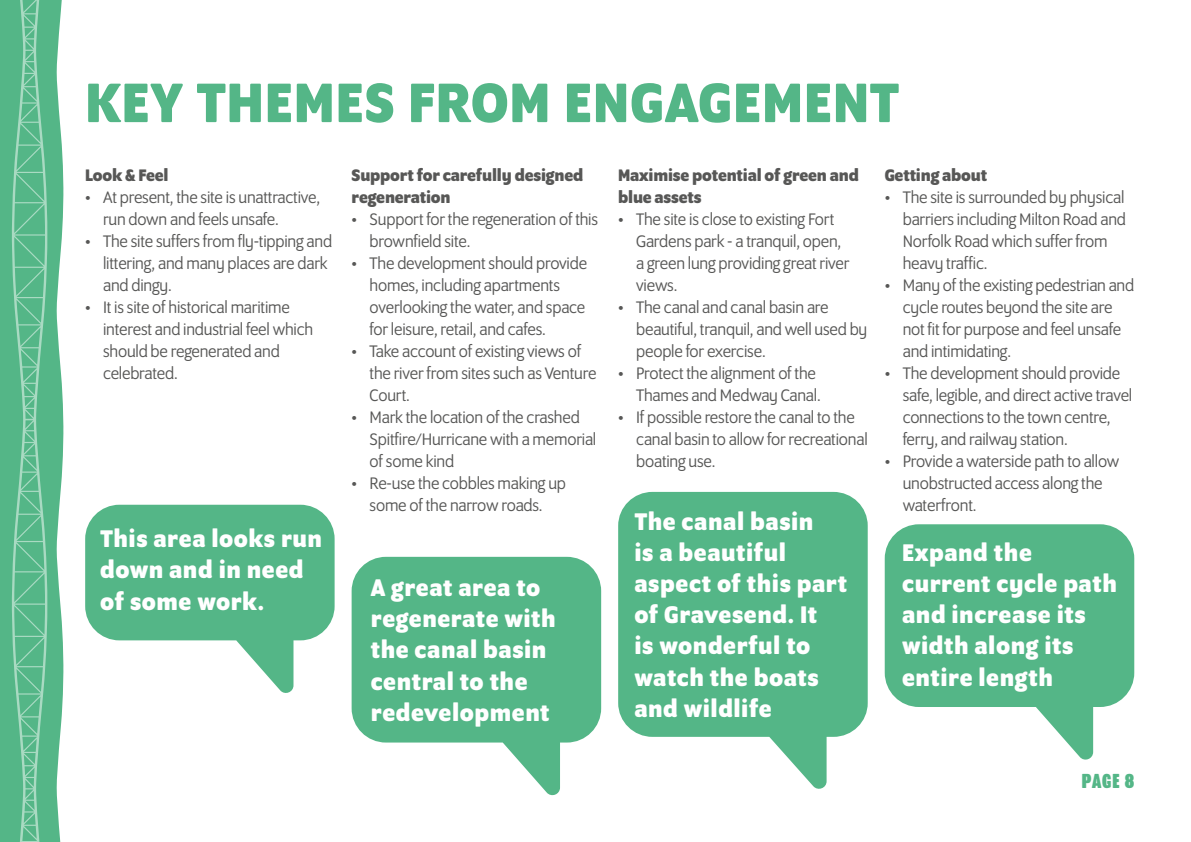
<style>
.page{position:relative;width:1191px;height:842px;background:#fff}
.page>*{position:absolute;margin:0;border:0;box-sizing:border-box;transform-origin:0 0}
.t1{font:700 60px "Program OT";letter-spacing:.015em;color:#54b687}
.t2{font:700 26px/31.2px "Program OT";letter-spacing:.02em;color:#fff}
.t3{font:900 22px "Program Nar OT";color:#54b687}
.t4{font:18px/22px "Program OT";letter-spacing:-.01em;color:#575756}
.t5{font:700 18px/22px "Program OT";letter-spacing:-.01em;color:#575756}
</style>
<div class="page">
<svg style="left:0;top:0;width:64px;height:842px;fill:#54b687"></svg>
<svg style="left:12px;top:0;width:35px;height:842px"></svg>
<svg style="left:884px;top:524px;width:250px;height:236px;fill:#54b687"></svg>
<svg style="left:351px;top:557px;width:250px;height:239px;fill:#54b687"></svg>
<svg style="left:85px;top:505px;width:249px;height:188px;fill:#54b687"></svg>
<svg style="left:618px;top:492px;width:249px;height:297px;fill:#54b687"></svg>
<h1 class="t1" style="left:85px;top:68px;width:816px">KEY THEMES FROM ENGAGEMENT</h1>
<p class="t5" style="left:85px;top:164px;width:85px">Look &amp; Feel</p>
<p class="t4" style="left:103px;top:186px;width:218px;text-indent:-18px">• At present, the site is unattractive, run down and feels unsafe.</p>
<p class="t4" style="left:103px;top:230px;width:230px;text-indent:-18px">• The site suffers from fly-tipping and littering, and many places are dark and dingy.</p>
<p class="t4" style="left:103px;top:296px;width:212px;text-indent:-18px">• It is site of historical maritime interest and industrial feel which should be regenerated and celebrated.</p>
<h2 class="t2" style="left:100px;top:523px;width:223px">This area looks run down and in need of some work.</h2>
<p class="t5" style="left:351px;top:164px;width:233px">Support for carefully designed regeneration</p>
<p class="t4" style="left:369px;top:208px;width:230px;text-indent:-18px">• Support for the regeneration of this brownfield site.</p>
<p class="t4" style="left:369px;top:252px;width:219px;text-indent:-18px">• The development should provide homes, including apartments overlooking the water, and space for leisure, retail, and cafes.</p>
<p class="t4" style="left:369px;top:340px;width:228px;text-indent:-18px">• Take account of existing views of the river from sites such as Venture<br>Court.</p>
<p class="t4" style="left:369px;top:406px;width:228px;text-indent:-18px">• Mark the location of the crashed<br>Spitfire/Hurricane with a memorial of some kind</p>
<p class="t4" style="left:351px;top:472px;width:216px;text-align:center">• Re-use the cobbles making up some of the narrow roads.</p>
<h2 class="t2" style="left:371px;top:571px;width:186px">A great area to regenerate with the canal basin central to the redevelopment</h2>
<p class="t5" style="left:618px;top:164px;width:242px">Maximise potential of green and blue assets</p>
<p class="t4" style="left:636px;top:208px;width:215px;text-indent:-18px">• The site is close to existing Fort<br>Gardens park - a tranquil, open, a green lung providing great river views.</p>
<p class="t4" style="left:636px;top:296px;width:233px;text-indent:-18px">• The canal and canal basin are beautiful, tranquil, and well used by people for exercise.</p>
<p class="t4" style="left:618px;top:362px;width:204px;text-align:right">• Protect the alignment of the<br>Thames and Medway Canal.</p>
<p class="t4" style="left:636px;top:406px;width:233px;text-indent:-18px">• If possible restore the canal to the canal basin to allow for recreational boating use.</p>
<h2 class="t2" style="left:634px;top:505px;width:214px">The canal basin<br>is a beautiful aspect of this part of Gravesend. It<br>is wonderful to watch the boats and wildlife</h2>
<p class="t5" style="left:884px;top:164px;width:104px">Getting about</p>
<p class="t4" style="left:902px;top:186px;width:225px;text-indent:-18px">• The site is surrounded by physical barriers including Milton Road and<br>Norfolk Road which suffer from heavy traffic.</p>
<p class="t4" style="left:902px;top:274px;width:233px;text-indent:-18px">• Many of the existing pedestrian and cycle routes beyond the site are not fit for purpose and feel unsafe and intimidating.</p>
<p class="t4" style="left:902px;top:362px;width:231px;text-indent:-18px">• The development should provide safe, legible, and direct active travel connections to the town centre, ferry, and railway station.</p>
<p class="t4" style="left:902px;top:450px;width:218px;text-indent:-18px">• Provide a waterside path to allow unobstructed access along the waterfront.</p>
<h2 class="t2" style="left:902px;top:536px;width:216px">Expand the current cycle path and increase its width along its entire length</h2>
<p class="t3" style="left:1082px;top:768px;width:54px">PAGE 8</p>
</div>
